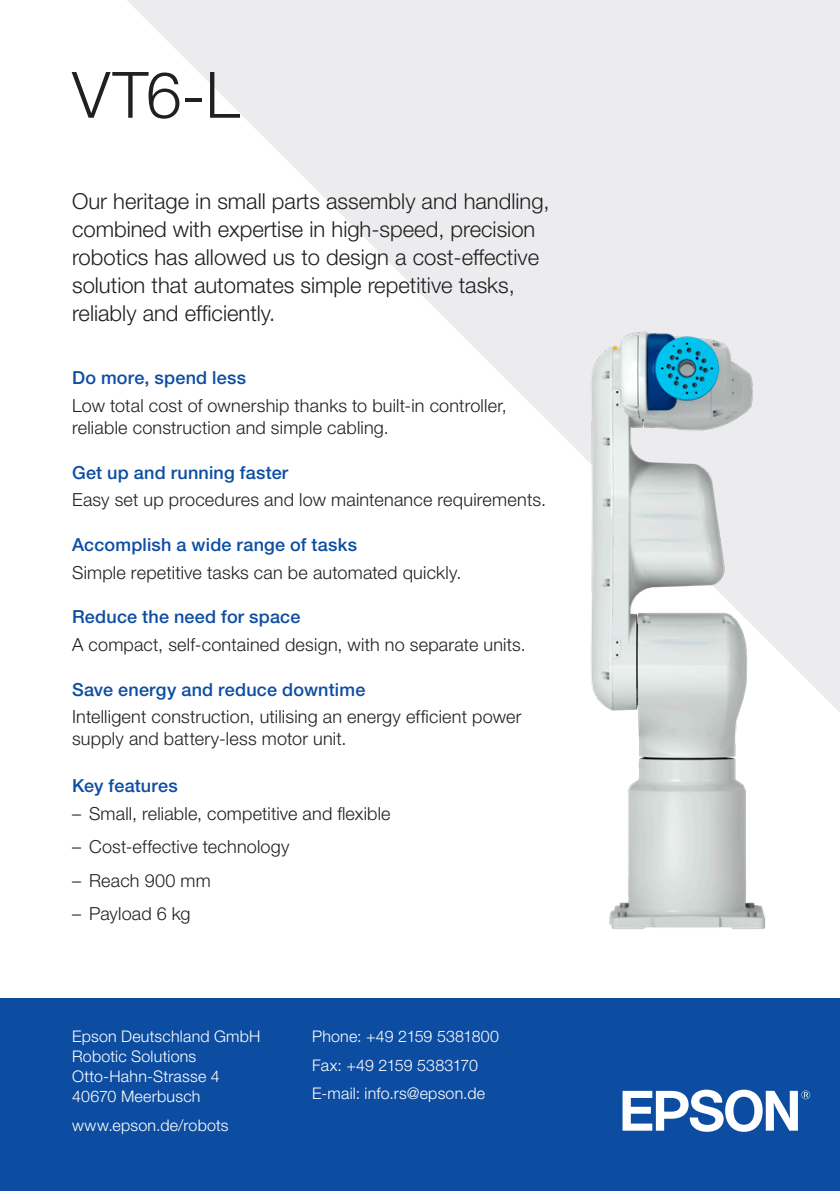
<style>
.page{position:relative;width:840px;height:1191px;background:#fff}
.page>*{position:absolute;margin:0;border:0;box-sizing:border-box;transform-origin:0 0}
.t1{font:300 64px "Helvetica Neue LT Pro";color:#231f20}
.t2{font:300 22px/28px "Helvetica Neue LT Pro";color:#231f20}
.t3{font:300 18px/22px "Helvetica Neue LT Pro";letter-spacing:.01em;color:#231f20}
.t4{font:500 18px "Helvetica Neue LT Pro";letter-spacing:.01em;color:#0d4da1}
.t5{font:300 16px/20px "Helvetica Neue LT Pro";letter-spacing:.015em;color:#fff}
</style>
<div class="page">
<svg style="left:127px;top:0;width:712px;height:412px;fill:#ececee"></svg>
<div style="left:0;top:998px;width:839px;height:193px;background:#0d4da1"></div>
<img style="left:539px;top:293px;width:300px;height:636px">
<svg style="left:622px;top:1089px;width:187px;height:42px"></svg>
<h1 class="t1" style="left:72px;top:56px;width:169px">VT6-L</h1>
<p class="t2" style="left:72px;top:186px;width:479px">Our heritage in small parts assembly and handling, combined with expertise in high-speed, precision robotics has allowed us to design a cost-effective solution that automates simple repetitive tasks, reliably and efficiently.</p>
<p class="t4" style="left:72px;top:367px;width:175px">Do more, spend less</p>
<p class="t3" style="left:72px;top:394px;width:436px">Low total cost of ownership thanks to built-in controller, reliable construction and simple cabling.</p>
<p class="t4" style="left:72px;top:461px;width:217px">Get up and running faster</p>
<p class="t3" style="left:72px;top:488px;width:475px">Easy set up procedures and low maintenance requirements.</p>
<p class="t4" style="left:72px;top:534px;width:286px">Accomplish a wide range of tasks</p>
<p class="t3" style="left:72px;top:561px;width:391px">Simple repetitive tasks can be automated quickly.</p>
<p class="t4" style="left:72px;top:606px;width:230px">Reduce the need for space</p>
<p class="t3" style="left:72px;top:633px;width:455px">A compact, self-contained design, with no separate units.</p>
<p class="t4" style="left:72px;top:678px;width:294px">Save energy and reduce downtime</p>
<p class="t3" style="left:72px;top:705px;width:450px">Intelligent construction, utilising an energy efficient power supply and battery-less motor unit.</p>
<p class="t4" style="left:72px;top:775px;width:107px">Key features</p>
<p class="t3" style="left:72px;top:802px;width:320px">– Small, reliable, competitive and flexible</p>
<p class="t3" style="left:72px;top:835px;width:219px">– Cost-effective technology</p>
<p class="t3" style="left:72px;top:868px;width:140px">– Reach 900 mm</p>
<p class="t3" style="left:72px;top:902px;width:120px">– Payload 6 kg</p>
<p class="t5" style="left:72px;top:1026px;width:190px">Epson Deutschland GmbH<br>Robotic Solutions<br>Otto-Hahn-Strasse 4<br>40670 Meerbusch</p>
<p class="t5" style="left:72px;top:1114px;width:158px">www.epson.de/robots</p>
<p class="t5" style="left:312px;top:1022px;width:188px;line-height:28.6px">Phone: +49 2159 5381800<br>Fax: +49 2159 5383170<br>E-mail: info.rs@epson.de</p>
</div>
